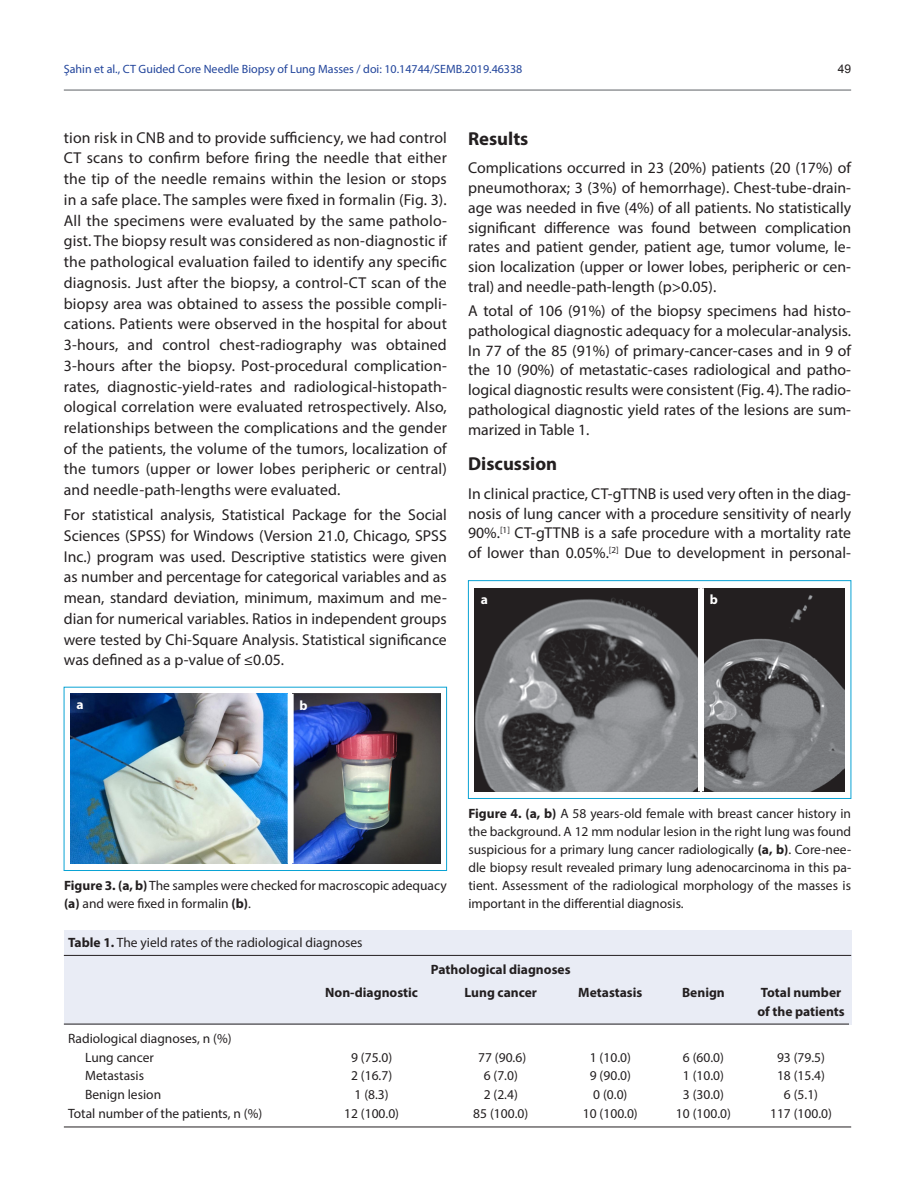
<style>
.page{position:relative;width:915px;height:1191px;background:#fff}
.page>*{position:absolute;margin:0;border:0;box-sizing:border-box;transform-origin:0 0}
.altbaslik{font:700 18.75px "Myriad Pro";color:#231f20}
.ana_metin_bosluksuz{font:15.75px/20.7px "Myriad Pro";color:#231f20;text-align:justify}
.ana_metin_bosluksuz-2{font:13.5px/18px "Myriad Pro";color:#231f20}
.tablo_satiri{font:13.5px "Myriad Pro";color:#231f20}
.tablo_satiri-2{font:700 13.5px "Myriad Pro";color:#231f20}
.ana_metin_bosluksuz-3{font:700 13.5px "Myriad Pro";color:#fff}
.t1{font:12px "Myriad Pro";color:#21449b}
.sayfa_numarasi{font:12px "Arial";color:#231f20}
.s1{font-weight:700}
</style>
<div class="page">
<hr style="left:64px;top:89px;width:786px;height:2px;background:#939598">
<div style="left:64px;top:929px;width:786px;height:95px;background:#e9ecf5"></div>
<hr style="left:64px;top:955px;width:786px;height:1px;background:#231f20">
<hr style="left:64px;top:1126px;width:786px;height:1px;background:#231f20">
<hr style="left:64px;top:1023px;width:784px;height:1px;background:#231f20">
<img style="left:71px;top:694px;width:216px;height:169px">
<img style="left:293px;top:694px;width:147px;height:169px">
<div style="left:468px;top:580px;width:382px;height:218px;border:1px solid #0aa3d4"></div>
<img style="left:475px;top:588px;width:222px;height:203px">
<img style="left:703px;top:588px;width:141px;height:203px">
<p class="t1" style="left:64px;top:61px;width:460px">Şahin et al., CT Guided Core Needle Biopsy of Lung Masses / doi: 10.14744/SEMB.2019.46338</p>
<p class="sayfa_numarasi" style="left:837px;top:60px;width:15px">49</p>
<p class="ana_metin_bosluksuz" style="left:64px;top:127px;width:384px">tion risk in CNB and to provide sufficiency, we had control CT scans to confirm before firing the needle that either the tip of the needle remains within the lesion or stops in a safe place. The samples were fixed in formalin (Fig. 3).<br>All the specimens were evaluated by the same patholo&shy;gist. The biopsy result was considered as non-diagnostic if the pathological evaluation failed to identify any specific diagnosis. Just after the biopsy, a control-CT scan of the biopsy area was obtained to assess the possible compli&shy;cations. Patients were observed in the hospital for about 3-hours, and control chest-radiography was obtained 3-hours after the biopsy. Post-procedural complication&shy;rates, diagnostic-yield-rates and radiological-histopath&shy;ological correlation were evaluated retrospectively. Also, relationships between the complications and the gender of the patients, the volume of the tumors, localization of the tumors (upper or lower lobes peripheric or central) and needle-path-lengths were evaluated.</p>
<p class="ana_metin_bosluksuz" style="left:64px;top:504px;width:384px">For statistical analysis, Statistical Package for the Social Sciences (SPSS) for Windows (Version 21.0, Chicago, SPSS Inc.) program was used. Descriptive statistics were given as number and percentage for categorical variables and as mean, standard deviation, minimum, maximum and me&shy;dian for numerical variables. Ratios in independent groups were tested by Chi-Square Analysis. Statistical significance was defined as a p-value of ≤0.05.</p>
<p class="ana_metin_bosluksuz-3" style="left:77px;top:696px;width:9px">a</p>
<p class="ana_metin_bosluksuz-3" style="left:299px;top:697px;width:10px">b</p>
<p class="altbaslik" style="left:468px;top:126px;width:62px">Results</p>
<p class="ana_metin_bosluksuz" style="left:468px;top:158px;width:384px;line-height:19.8px">Complications occurred in 23 (20%) patients (20 (17%) of pneumothorax; 3 (3%) of hemorrhage). Chest-tube-drain&shy;age was needed in five (4%) of all patients. No statistically significant difference was found between complication rates and patient gender, patient age, tumor volume, le&shy;sion localization (upper or lower lobes, peripheric or cen&shy;tral) and needle-path-length (p&gt;0.05).</p>
<p class="ana_metin_bosluksuz" style="left:468px;top:301px;width:384px;line-height:19.8px">A total of 106 (91%) of the biopsy specimens had histo&shy;pathological diagnostic adequacy for a molecular-analysis.<br>In 77 of the 85 (91%) of primary-cancer-cases and in 9 of the 10 (90%) of metastatic-cases radiological and patho&shy;logical diagnostic results were consistent (Fig. 4). The radio&shy;pathological diagnostic yield rates of the lesions are sum&shy;marized in Table 1.</p>
<p class="altbaslik" style="left:468px;top:452px;width:91px">Discussion</p>
<p class="ana_metin_bosluksuz" style="left:468px;top:483px;width:384px;line-height:19.8px">In clinical practice, CT-gTTNB is used very often in the diag&shy;nosis of lung cancer with a procedure sensitivity of nearly 90%.<sup>[1]</sup> CT-gTTNB is a safe procedure with a mortality rate of lower than 0.05%.<sup>[2]</sup> Due to development in personal-</p>
<p class="ana_metin_bosluksuz-3" style="left:481px;top:591px;width:9px">a</p>
<p class="ana_metin_bosluksuz-3" style="left:709px;top:591px;width:10px">b</p>
<p class="ana_metin_bosluksuz-2" style="left:64px;top:876px;width:384px"><span class="s1">Figure 3. (a, b)</span> The samples were checked for macroscopic adequacy <span class="s1">(a)</span> and were fixed in formalin <span class="s1">(b)</span>.</p>
<p class="tablo_satiri" style="left:68px;top:934px;width:296px"><span class="s1">Table 1.</span> The yield rates of the radiological diagnoses</p>
<p class="ana_metin_bosluksuz-2" style="left:468px;top:804px;width:384px;text-align:justify"><span class="s1">Figure 4. (a, b)</span> A 58 years-old female with breast cancer history in the background. A 12 mm nodular lesion in the right lung was found suspicious for a primary lung cancer radiologically <span class="s1">(a, b)</span>. Core-nee&shy;dle biopsy result revealed primary lung adenocarcinoma in this pa&shy;tient. Assessment of the radiological morphology of the masses is important in the differential diagnosis.</p>
<p class="tablo_satiri-2" style="left:431px;top:960px;width:141px">Pathological diagnoses</p>
<p class="tablo_satiri-2" style="left:325px;top:983px;width:94px">Non-diagnostic</p>
<p class="tablo_satiri-2" style="left:464px;top:983px;width:74px">Lung cancer</p>
<p class="tablo_satiri-2" style="left:578px;top:983px;width:66px">Metastasis</p>
<p class="tablo_satiri-2" style="left:681px;top:983px;width:44px">Benign</p>
<p class="tablo_satiri-2" style="left:760px;top:983px;width:82px">Total number</p>
<p class="tablo_satiri-2" style="left:757px;top:1002px;width:89px">of the patients</p>
<p class="tablo_satiri" style="left:68px;top:1030px;width:165px">Radiological diagnoses, n (%)</p>
<p class="tablo_satiri" style="left:85px;top:1048px;width:70px">Lung cancer</p>
<p class="tablo_satiri" style="left:351px;top:1048px;width:43px">9 (75.0)</p>
<p class="tablo_satiri" style="left:478px;top:1048px;width:49px">77 (90.6)</p>
<p class="tablo_satiri" style="left:589px;top:1048px;width:43px">1 (10.0)</p>
<p class="tablo_satiri" style="left:682px;top:1048px;width:43px">6 (60.0)</p>
<p class="tablo_satiri" style="left:776px;top:1048px;width:49px">93 (79.5)</p>
<p class="tablo_satiri" style="left:85px;top:1067px;width:60px">Metastasis</p>
<p class="tablo_satiri" style="left:351px;top:1067px;width:43px">2 (16.7)</p>
<p class="tablo_satiri" style="left:483px;top:1067px;width:36px">6 (7.0)</p>
<p class="tablo_satiri" style="left:589px;top:1067px;width:43px">9 (90.0)</p>
<p class="tablo_satiri" style="left:682px;top:1067px;width:43px">1 (10.0)</p>
<p class="tablo_satiri" style="left:776px;top:1067px;width:49px">18 (15.4)</p>
<p class="tablo_satiri" style="left:85px;top:1086px;width:77px">Benign lesion</p>
<p class="tablo_satiri" style="left:354px;top:1086px;width:36px">1 (8.3)</p>
<p class="tablo_satiri" style="left:483px;top:1086px;width:36px">2 (2.4)</p>
<p class="tablo_satiri" style="left:593px;top:1086px;width:36px">0 (0.0)</p>
<p class="tablo_satiri" style="left:682px;top:1086px;width:43px">3 (30.0)</p>
<p class="tablo_satiri" style="left:783px;top:1086px;width:36px">6 (5.1)</p>
<p class="tablo_satiri" style="left:68px;top:1104px;width:195px">Total number of the patients, n (%)</p>
<p class="tablo_satiri" style="left:344px;top:1104px;width:56px">12 (100.0)</p>
<p class="tablo_satiri" style="left:473px;top:1104px;width:56px">85 (100.0)</p>
<p class="tablo_satiri" style="left:582px;top:1104px;width:56px">10 (100.0)</p>
<p class="tablo_satiri" style="left:675px;top:1104px;width:56px">10 (100.0)</p>
<p class="tablo_satiri" style="left:769px;top:1104px;width:63px">117 (100.0)</p>
</div>
